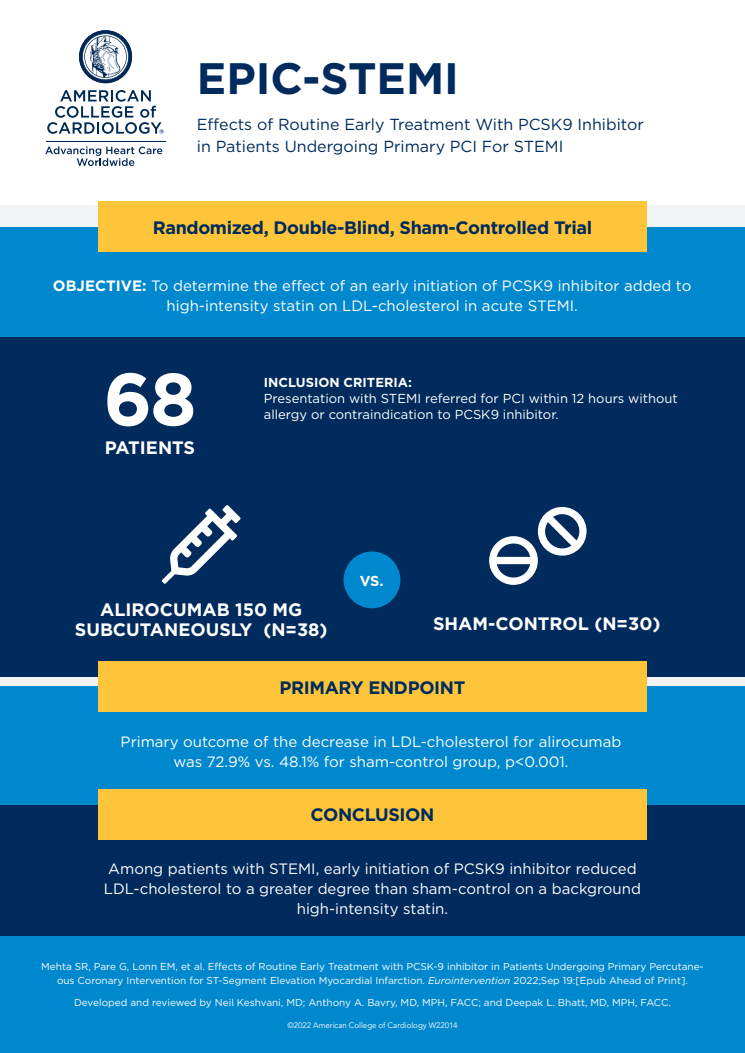
<style>
.page{position:relative;width:745px;height:1053px;background:#fff}
.page>*{position:absolute;margin:0;border:0;box-sizing:border-box;transform-origin:0 0}
.t1{font:700 74px "Gotham";color:#fff}
.t2{font:700 44px "Gotham";color:#002b5c}
.HEADER_SUBHEAD{font:700 18px "Gotham";letter-spacing:-.02em;color:#002b5c}
.t3{font:700 18px/20px "Gotham";color:#fff;text-align:center}
.HEADER_COPY{font:16px/22px "Gotham";color:#002b5c}
.text{font:15px/20px "Gotham";color:#fff;text-align:center}
.t4{font:700 14.4px "Gotham";color:#fff}
.text-2{font:13px/16px "Gotham";color:#fff}
.text-3{font:700 13px "Gotham";color:#fff}
.t5{font:10px/14px "Gotham";color:#fff;text-align:center}
.Body_16_22{font:8px "Avenir";letter-spacing:-.005em;color:#fff}
.s1{font-weight:700}
.s2{font-style:italic}
</style>
<div class="page">
<div style="left:0;top:227px;width:745px;height:117px;background:#0088ce"></div>
<div style="left:98px;top:202px;width:549px;height:50px;background:#fec53a"></div>
<div style="left:0;top:337px;width:745px;height:340px;background:#002b5c"></div>
<svg style="left:79px;top:30px;width:53px;height:53px"></svg>
<svg style="left:47px;top:90px;width:117px;height:44px"></svg>
<svg style="left:45px;top:146px;width:117px;height:20px"></svg>
<hr style="left:46px;top:141px;width:119px;height:1px;background:#002855">
<div style="left:0;top:687px;width:745px;height:143px;background:#0088ce"></div>
<div style="left:98px;top:662px;width:549px;height:50px;background:#fec53a"></div>
<div style="left:344px;top:551px;width:56px;height:57px;background:#0088ce;border-radius:50%"></div>
<div style="left:0;top:805px;width:745px;height:143px;background:#002b5c"></div>
<div style="left:98px;top:789px;width:549px;height:50px;background:#fec53a"></div>
<div style="left:0;top:936px;width:745px;height:117px;background:#0088ce"></div>
<svg style="left:162px;top:505px;width:79px;height:79px"></svg>
<svg style="left:489px;top:507px;width:98px;height:78px"></svg>
<p class="t2" style="left:197px;top:49px;width:264px">EPIC-STEMI</p>
<p class="HEADER_COPY" style="left:197px;top:113px;width:449px">Effects of Routine Early Treatment With PCSK9 Inhibitor in Patients Undergoing Primary PCI For STEMI</p>
<p class="HEADER_SUBHEAD" style="left:153px;top:216px;width:441px">Randomized, Double-Blind, Sham-Controlled Trial</p>
<p class="text" style="left:53px;top:275px;width:640px"><span class="s1">OBJECTIVE:</span> To determine the effect of an early initiation of PCSK9 inhibitor added to high-intensity statin on LDL-cholesterol in acute STEMI.</p>
<p class="t1" style="left:103px;top:350px;width:95px">68</p>
<p class="t3" style="left:105px;top:437px;width:92px">PATIENTS</p>
<p class="text-3" style="left:264px;top:374px;width:150px">INCLUSION CRITERIA:</p>
<p class="text-2" style="left:264px;top:390px;width:415px">Presentation with STEMI referred for PCI within 12 hours without allergy or contraindication to PCSK9 inhibitor.</p>
<p class="t4" style="left:360px;top:571px;width:25px">VS.</p>
<p class="t3" style="left:75px;top:599px;width:254px">ALIROCUMAB 150 MG<br>SUBCUTANEOUSLY (N=38)</p>
<p class="t3" style="left:433px;top:614px;width:229px">SHAM-CONTROL (N=30)</p>
<p class="HEADER_SUBHEAD" style="left:280px;top:676px;width:187px">PRIMARY ENDPOINT</p>
<p class="text" style="left:121px;top:731px;width:502px">Primary outcome of the decrease in LDL-cholesterol for alirocumab was 72.9% vs. 48.1% for sham-control group, p&lt;0.001.</p>
<p class="HEADER_SUBHEAD" style="left:311px;top:803px;width:125px">CONCLUSION</p>
<p class="text" style="left:104px;top:858px;width:539px">Among patients with STEMI, early initiation of PCSK9 inhibitor reduced<br>LDL-cholesterol to a greater degree than sham-control on a background high-intensity statin.</p>
<p class="t5" style="left:41px;top:959px;width:664px">Mehta SR, Pare G, Lonn EM, et al. Effects of Routine Early Treatment with PCSK-9 inhibitor in Patients Undergoing Primary Percutane&shy;ous Coronary Intervention for ST-Segment Elevation Myocardial Infarction. <span class="s2">Eurointervention</span> 2022;Sep 19:[Epub Ahead of Print].</p>
<p class="t5" style="left:74px;top:995px;width:598px">Developed and reviewed by Neil Keshvani, MD; Anthony A. Bavry, MD, MPH, FACC; and Deepak L. Bhatt, MD, MPH, FACC.</p>
<p class="Body_16_22" style="left:288px;top:1021px;width:171px">©2022 American College of Cardiology W22014</p>
</div>
